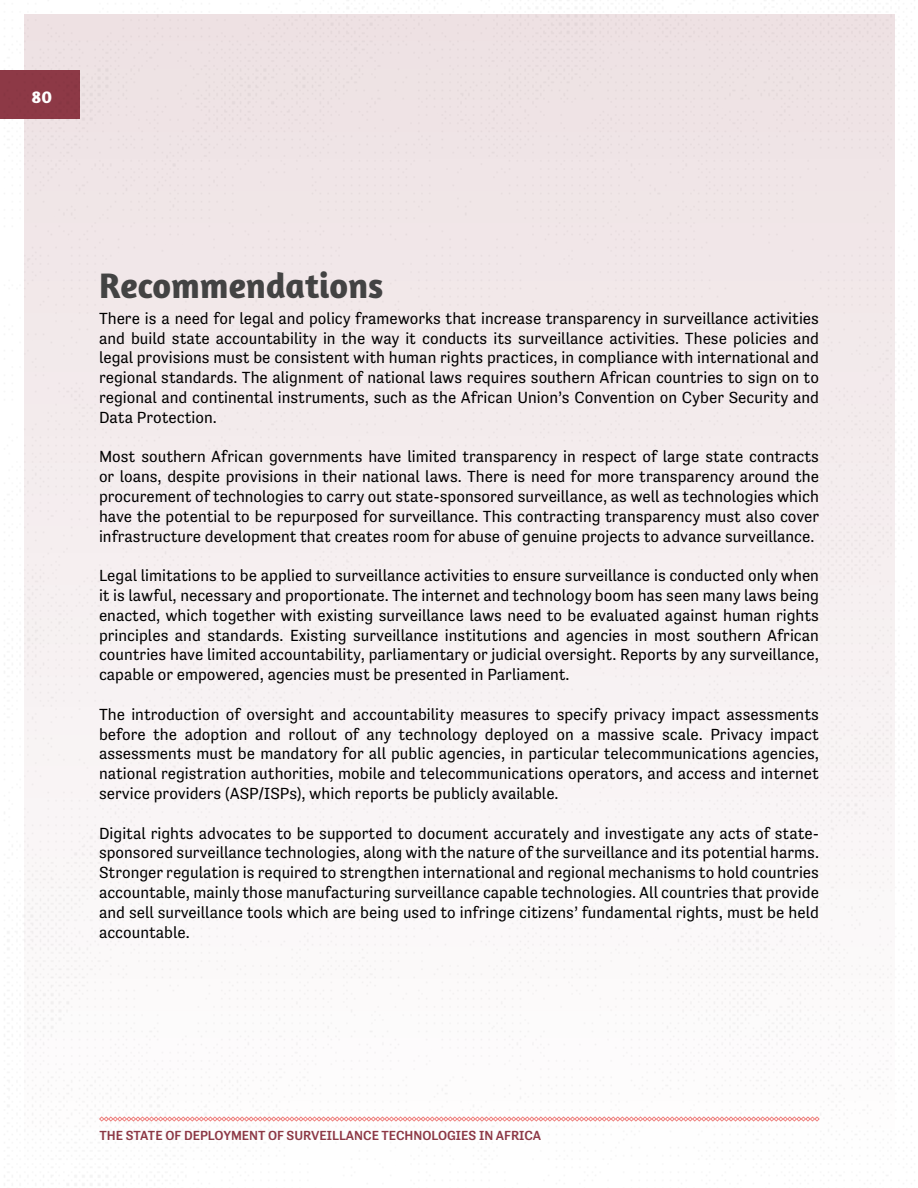
<style>
.page{position:relative;width:918px;height:1188px;background:#fff}
.page>*{position:absolute;margin:0;border:0;box-sizing:border-box;transform-origin:0 0}
.t1{font:700 36px "Amaranth";color:#434343}
.t2{font:700 18px "Amaranth";color:#fff}
.t3{font:16.5px/19.8px "Tenso";color:#000;text-align:justify}
.t4{font:500 13.5px "Tenso";color:#8d3946}
</style>
<div class="page">
<img style="left:1px;top:0;width:914px;height:1185px">
<p class="t2" style="left:32px;top:85px;width:22px">80</p>
<h1 class="t1" style="left:99px;top:263px;width:286px">Recommendations</h1>
<p class="t3" style="left:99px;top:308px;width:722px">There is a need for legal and policy frameworks that increase transparency in surveillance activities and build state accountability in the way it conducts its surveillance activities. These policies and legal provisions must be consistent with human rights practices, in compliance with international and regional standards. The alignment of national laws requires southern African countries to sign on to regional and continental instruments, such as the African Union’s Convention on Cyber Security and Data Protection.</p>
<p class="t3" style="left:99px;top:447px;width:722px">Most southern African governments have limited transparency in respect of large state contracts or loans, despite provisions in their national laws. There is need for more transparency around the procurement of technologies to carry out state-sponsored surveillance, as well as technologies which have the potential to be repurposed for surveillance. This contracting transparency must also cover infrastructure development that creates room for abuse of genuine projects to advance surveillance.</p>
<p class="t3" style="left:99px;top:566px;width:722px">Legal limitations to be applied to surveillance activities to ensure surveillance is conducted only when it is lawful, necessary and proportionate. The internet and technology boom has seen many laws being enacted, which together with existing surveillance laws need to be evaluated against human rights principles and standards. Existing surveillance institutions and agencies in most southern African countries have limited accountability, parliamentary or judicial oversight. Reports by any surveillance, capable or empowered, agencies must be presented in Parliament.</p>
<p class="t3" style="left:99px;top:704px;width:722px">The introduction of oversight and accountability measures to specify privacy impact assessments before the adoption and rollout of any technology deployed on a massive scale. Privacy impact assessments must be mandatory for all public agencies, in particular telecommunications agencies, national registration authorities, mobile and telecommunications operators, and access and internet service providers (ASP/ISPs), which reports be publicly available.</p>
<p class="t3" style="left:99px;top:823px;width:722px">Digital rights advocates to be supported to document accurately and investigate any acts of state&shy;sponsored surveillance technologies, along with the nature of the surveillance and its potential harms.<br>Stronger regulation is required to strengthen international and regional mechanisms to hold countries accountable, mainly those manufacturing surveillance capable technologies. All countries that provide and sell surveillance tools which are being used to infringe citizens’ fundamental rights, must be held accountable.</p>
<p class="t4" style="left:99px;top:1128px;width:443px">THE STATE OF DEPLOYMENT OF SURVEILLANCE TECHNOLOGIES IN AFRICA</p>
</div>
